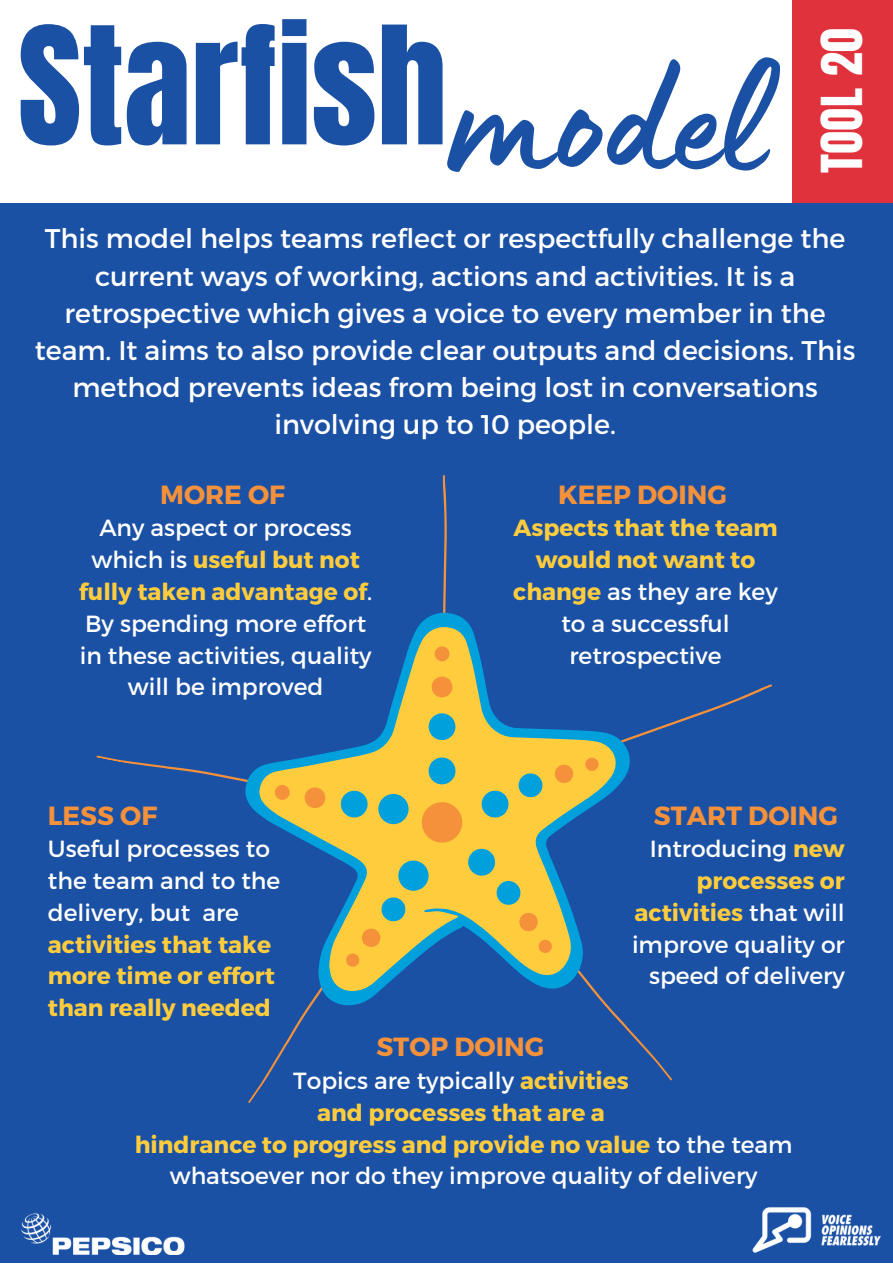
<style>
.page{position:relative;width:893px;height:1264px;background:#fff}
.page>*{position:absolute;margin:0;border:0;box-sizing:border-box;transform-origin:0 0}
.t1{font:138.6px "Anton";color:#1b51a4}
.t2{font:48px "Anton";letter-spacing:.005em;color:#fff}
.t3{font:27px/37px "Montserrat";color:#fff;text-align:center}
.t4{font:700 26.25px "Montserrat";color:#f5913b}
.t5{font:23.4px/31.8px "Montserrat";color:#fff;text-align:center}
.t6{font:700 23.4px/31.8px "Montserrat";color:#ffcc3d;text-align:center}
.s1{font-family:"Lumios Marker";font-size:167.85px}
.s2{font-weight:700;color:#ffcc3d}
.s3{font-weight:400;color:#fff}
</style>
<div class="page">
<div style="left:0;top:0;width:892px;height:1262px;background:#1b51a4"></div>
<svg style="left:248px;top:1005px;width:104px;height:98px"></svg>
<svg style="left:604px;top:1005px;width:68px;height:76px"></svg>
<svg style="left:309px;top:991px;width:299px;height:14px"></svg>
<svg style="left:318px;top:967px;width:278px;height:24px"></svg>
<svg style="left:96px;top:475px;width:676px;height:349px"></svg>
<svg style="left:274px;top:646px;width:325px;height:321px"></svg>
<div style="left:0;top:0;width:892px;height:202px;background:#fff"></div>
<div style="left:792px;top:0;width:100px;height:202px;background:#e0323d"></div>
<img style="left:752px;top:1207px;width:129px;height:46px">
<img style="left:21px;top:1213px;width:164px;height:41px">
<h1 class="t1" style="left:18px;top:-13px;width:749px">Starfish<span class="s1">model</span></h1>
<h2 class="t2" style="left:807px;top:173px;width:146px;rotate:-90deg">TOOL 20</h2>
<p class="t3" style="left:35px;top:219px;width:822px">This model helps teams reflect or respectfully challenge the current ways of working, actions and activities. It is a retrospective which gives a voice to every member in the team. It aims to also provide clear outputs and decisions. This method prevents ideas from being lost in conversations involving up to 10 people.</p>
<p class="t4" style="left:160px;top:477px;width:126px">MORE OF</p>
<p class="t5" style="left:79px;top:511px;width:295px">Any aspect or process which is <span class="s2">useful but not fully taken advantage of</span>.<br>By spending more effort in these activities, quality will be improved</p>
<p class="t4" style="left:48px;top:798px;width:111px">LESS OF</p>
<p class="t5" style="left:48px;top:832px;width:234px;text-align:left">Useful processes to the team and to the delivery, but are</p>
<p class="t6" style="left:48px;top:927px;width:228px;text-align:left">activities that take more time or effort than really needed</p>
<p class="t4" style="left:558px;top:477px;width:170px">KEEP DOING</p>
<p class="t6" style="left:513px;top:511px;width:266px">Aspects that the team would not want to change <span class="s3">as they are key to a successful retrospective</span></p>
<p class="t4" style="left:654px;top:798px;width:186px">START DOING</p>
<p class="t5" style="left:632px;top:832px;width:214px;text-align:right">Introducing <span class="s2">new processes or activities</span> that will improve quality or speed of delivery</p>
<p class="t4" style="left:376px;top:1029px;width:169px">STOP DOING</p>
<p class="t5" style="left:135px;top:1063px;width:659px">Topics are typically <span class="s2">activities<br>and processes that are a<br>hindrance to progress and provide no value</span> to the team whatsoever nor do they improve quality of delivery</p>
</div>
